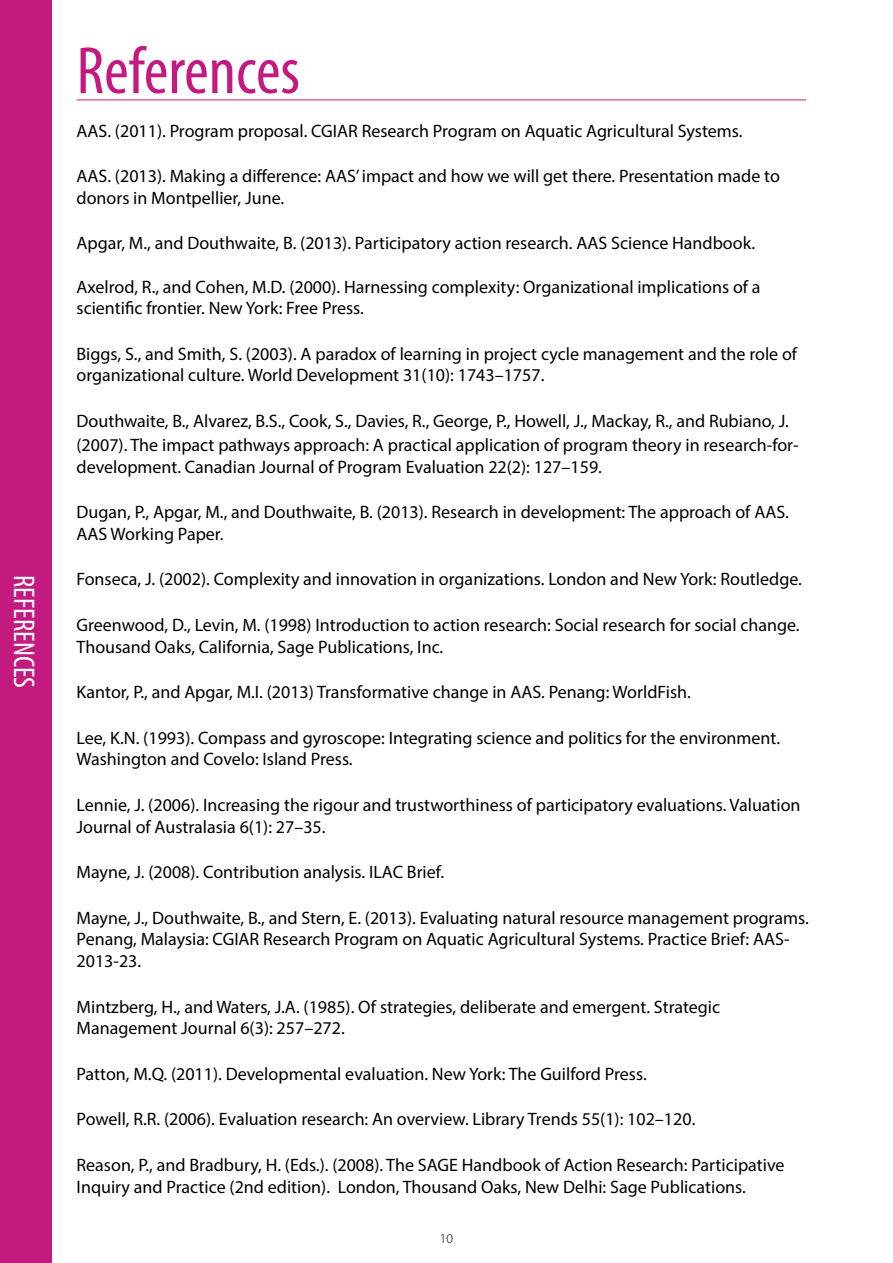
<style>
.page{position:relative;width:893px;height:1263px;background:#fff}
.page>*{position:absolute;margin:0;border:0;box-sizing:border-box;transform-origin:0 0}
.t1{font:condensed 67.5px "Myriad Pro";color:#c31980}
.t2{font:condensed 30px "Myriad Pro";color:#fff}
.t3{font:18px/21.6px "Myriad Pro";color:#000}
.t4{font:300 13.5px "Myriad Pro";color:#000}
</style>
<div class="page">
<div style="left:0;top:0;width:51px;height:1263px;background:#c31a80"></div>
<hr style="left:77px;top:99px;width:729px;height:1px;background:#c31980">
<h2 class="t2" style="left:42px;top:575px;width:115px;rotate:90deg">REFERENCES</h2>
<h1 class="t1" style="left:77px;top:30px;width:225px">References</h1>
<p class="t3" style="left:77px;top:120px;width:667px">AAS. (2011). Program proposal. CGIAR Research Program on Aquatic Agricultural Systems.</p>
<p class="t3" style="left:77px;top:165px;width:705px">AAS. (2013). Making a difference: AAS’ impact and how we will get there. Presentation made to donors in Montpellier, June.</p>
<p class="t3" style="left:77px;top:232px;width:680px">Apgar, M., and Douthwaite, B. (2013). Participatory action research. AAS Science Handbook.</p>
<p class="t3" style="left:77px;top:276px;width:686px">Axelrod, R., and Cohen, M.D. (2000). Harnessing complexity: Organizational implications of a scientific frontier. New York: Free Press.</p>
<p class="t3" style="left:77px;top:343px;width:722px">Biggs, S., and Smith, S. (2003). A paradox of learning in project cycle management and the role of organizational culture. World Development 31(10): 1743–1757.</p>
<p class="t3" style="left:77px;top:409px;width:723px;line-height:24px">Douthwaite, B., Alvarez, B.S., Cook, S., Davies, R., George, P., Howell, J., Mackay, R., and Rubiano, J. (2007). The impact pathways approach: A practical application of program theory in research-for-</p>
<p class="t3" style="left:77px;top:455px;width:527px">development. Canadian Journal of Program Evaluation 22(2): 127–159.</p>
<p class="t3" style="left:77px;top:501px;width:714px">Dugan, P., Apgar, M., and Douthwaite, B. (2013). Research in development: The approach of AAS.<br>AAS Working Paper.</p>
<p class="t3" style="left:77px;top:568px;width:727px">Fonseca, J. (2002). Complexity and innovation in organizations. London and New York: Routledge.</p>
<p class="t3" style="left:77px;top:614px;width:725px">Greenwood, D., Levin, M. (1998) Introduction to action research: Social research for social change.<br>Thousand Oaks, California, Sage Publications, Inc.</p>
<p class="t3" style="left:77px;top:681px;width:616px">Kantor, P., and Apgar, M.I. (2013) Transformative change in AAS. Penang: WorldFish.</p>
<p class="t3" style="left:77px;top:727px;width:705px">Lee, K.N. (1993). Compass and gyroscope: Integrating science and politics for the environment.<br>Washington and Covelo: Island Press.</p>
<p class="t3" style="left:77px;top:794px;width:725px">Lennie, J. (2006). Increasing the rigour and trustworthiness of participatory evaluations. Valuation<br>Journal of Australasia 6(1): 27–35.</p>
<p class="t3" style="left:77px;top:861px;width:369px">Mayne, J. (2008). Contribution analysis. ILAC Brief.</p>
<p class="t3" style="left:77px;top:907px;width:734px">Mayne, J., Douthwaite, B., and Stern, E. (2013). Evaluating natural resource management programs.<br>Penang, Malaysia: CGIAR Research Program on Aquatic Agricultural Systems. Practice Brief: AAS-<br>2013-23.</p>
<p class="t3" style="left:77px;top:995px;width:645px">Mintzberg, H., and Waters, J.A. (1985). Of strategies, deliberate and emergent. Strategic<br>Management Journal 6(3): 257–272.</p>
<p class="t3" style="left:77px;top:1063px;width:572px">Patton, M.Q. (2011). Developmental evaluation. New York: The Guilford Press.</p>
<p class="t3" style="left:77px;top:1108px;width:620px">Powell, R.R. (2006). Evaluation research: An overview. Library Trends 55(1): 102–120.</p>
<p class="t3" style="left:77px;top:1154px;width:709px">Reason, P., and Bradbury, H. (Eds.). (2008). The SAGE Handbook of Action Research: Participative<br>Inquiry and Practice (2nd edition). London, Thousand Oaks, New Delhi: Sage Publications.</p>
<p class="t4" style="left:440px;top:1231px;width:15px">10</p>
</div>
